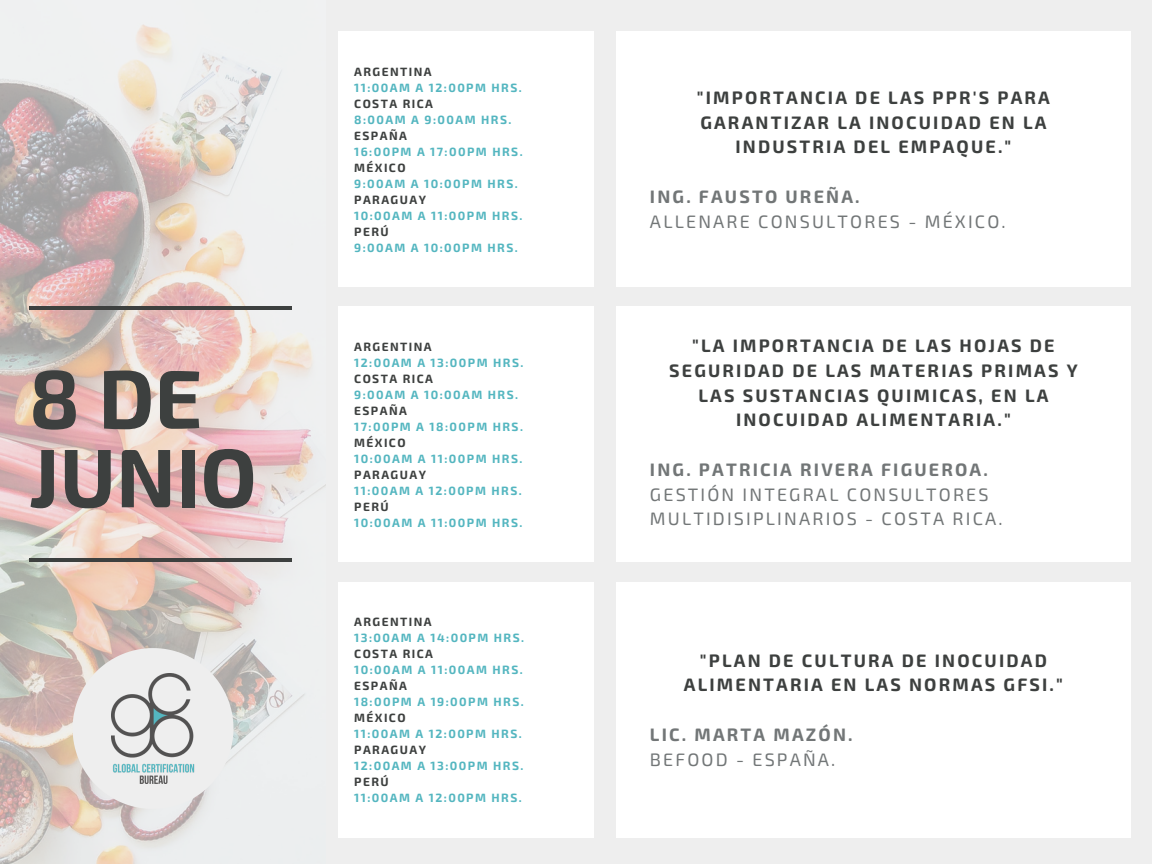
<style>
.page{position:relative;width:1152px;height:864px;background:#eee}
.page>*{position:absolute;margin:0;border:0;box-sizing:border-box;transform-origin:0 0}
.t1{font:700 82.95px/78.8px "Exo 2";color:#3d403f}
.t2{font:700 18px/24.8px "Exo 2";letter-spacing:.12em;color:#3d403f;text-align:center}
.t3{font:18px/24.8px "Exo 2";letter-spacing:.12em;color:#727677}
.t4{font:700 18px "Exo 2";letter-spacing:.12em;color:#727677}
.t5{font:700 12px "Exo 2";letter-spacing:.12em;color:#54b6c0}
.t6{font:700 12px "Exo 2";letter-spacing:.12em;color:#3d403f}
</style>
<div class="page">
<img style="left:0;top:25px;width:326px;height:839px">
<hr style="left:29px;top:307px;width:263px;height:3px;background:#3d403f">
<hr style="left:29px;top:558px;width:263px;height:4px;background:#3d403f">
<div style="left:338px;top:31px;width:256px;height:256px;background:#fff"></div>
<div style="left:616px;top:31px;width:515px;height:256px;background:#fff"></div>
<div style="left:616px;top:307px;width:515px;height:255px;background:#fff"></div>
<div style="left:616px;top:582px;width:515px;height:255px;background:#fff"></div>
<svg style="left:73px;top:648px;width:161px;height:161px"></svg>
<img style="left:112px;top:673px;width:83px;height:111px">
<div style="left:338px;top:307px;width:256px;height:255px;background:#fff"></div>
<div style="left:338px;top:582px;width:256px;height:255px;background:#fff"></div>
<p class="t1" style="left:29px;top:355px;width:230px">8DE<br>JUNIO</p>
<p class="t6" style="left:354px;top:64px;width:79px">ARGENTINA</p>
<p class="t5" style="left:354px;top:80px;width:169px">11:00AM A 12:00PM HRS.</p>
<p class="t6" style="left:354px;top:96px;width:80px">COSTA RICA</p>
<p class="t5" style="left:354px;top:112px;width:159px">8:00AM A 9:00AM HRS.</p>
<p class="t6" style="left:354px;top:128px;width:54px">ESPAÑA</p>
<p class="t5" style="left:354px;top:144px;width:170px">16:00PM A 17:00PM HRS.</p>
<p class="t6" style="left:354px;top:160px;width:53px">MÉXICO</p>
<p class="t5" style="left:354px;top:176px;width:165px">9:00AM A 10:00PM HRS.</p>
<p class="t6" style="left:354px;top:192px;width:73px">PARAGUAY</p>
<p class="t5" style="left:354px;top:208px;width:170px">10:00AM A 11:00PM HRS.</p>
<p class="t6" style="left:354px;top:224px;width:36px">PERÚ</p>
<p class="t5" style="left:354px;top:240px;width:165px">9:00AM A 10:00PM HRS.</p>
<p class="t6" style="left:354px;top:339px;width:79px">ARGENTINA</p>
<p class="t5" style="left:354px;top:355px;width:171px">12:00AM A 13:00PM HRS.</p>
<p class="t6" style="left:354px;top:371px;width:80px">COSTA RICA</p>
<p class="t5" style="left:354px;top:387px;width:165px">9:00AM A 10:00AM HRS.</p>
<p class="t6" style="left:354px;top:403px;width:54px">ESPAÑA</p>
<p class="t5" style="left:354px;top:419px;width:170px">17:00PM A 18:00PM HRS.</p>
<p class="t6" style="left:354px;top:435px;width:53px">MÉXICO</p>
<p class="t5" style="left:354px;top:451px;width:170px">10:00AM A 11:00PM HRS.</p>
<p class="t6" style="left:354px;top:467px;width:73px">PARAGUAY</p>
<p class="t5" style="left:354px;top:483px;width:169px">11:00AM A 12:00PM HRS.</p>
<p class="t6" style="left:354px;top:499px;width:36px">PERÚ</p>
<p class="t5" style="left:354px;top:515px;width:170px">10:00AM A 11:00PM HRS.</p>
<p class="t6" style="left:354px;top:614px;width:79px">ARGENTINA</p>
<p class="t5" style="left:354px;top:630px;width:171px">13:00AM A 14:00PM HRS.</p>
<p class="t6" style="left:354px;top:646px;width:80px">COSTA RICA</p>
<p class="t5" style="left:354px;top:662px;width:170px">10:00AM A 11:00AM HRS.</p>
<p class="t6" style="left:354px;top:678px;width:54px">ESPAÑA</p>
<p class="t5" style="left:354px;top:694px;width:171px">18:00PM A 19:00PM HRS.</p>
<p class="t6" style="left:354px;top:710px;width:53px">MÉXICO</p>
<p class="t5" style="left:354px;top:726px;width:169px">11:00AM A 12:00PM HRS.</p>
<p class="t6" style="left:354px;top:742px;width:73px">PARAGUAY</p>
<p class="t5" style="left:354px;top:758px;width:171px">12:00AM A 13:00PM HRS.</p>
<p class="t6" style="left:354px;top:774px;width:36px">PERÚ</p>
<p class="t5" style="left:354px;top:790px;width:169px">11:00AM A 12:00PM HRS.</p>
<p class="t2" style="left:697px;top:84px;width:354px">"IMPORTANCIA DE LAS PPR'S PARA<br>GARANTIZAR LA INOCUIDAD EN LA<br>INDUSTRIA DEL EMPAQUE."</p>
<p class="t4" style="left:650px;top:185px;width:211px">ING. FAUSTO UREÑA.</p>
<p class="t3" style="left:650px;top:208px;width:357px">ALLENARE CONSULTORES - MÉXICO.</p>
<p class="t2" style="left:669px;top:332px;width:410px">"LA IMPORTANCIA DE LAS HOJAS DE<br>SEGURIDAD DE LAS MATERIAS PRIMAS Y<br>LAS SUSTANCIAS QUIMICAS, EN LA<br>INOCUIDAD ALIMENTARIA."</p>
<p class="t4" style="left:650px;top:458px;width:339px">ING. PATRICIA RIVERA FIGUEROA.</p>
<p class="t3" style="left:650px;top:481px;width:354px">GESTIÓN INTEGRAL CONSULTORES<br>MULTIDISIPLINARIOS - COSTA RICA.</p>
<p class="t2" style="left:684px;top:647px;width:380px">"PLAN DE CULTURA DE INOCUIDAD<br>ALIMENTARIA EN LAS NORMAS GFSI."</p>
<p class="t4" style="left:650px;top:723px;width:204px">LIC. MARTA MAZÓN.</p>
<p class="t3" style="left:650px;top:746px;width:187px">BEFOOD - ESPAÑA.</p>
</div>
